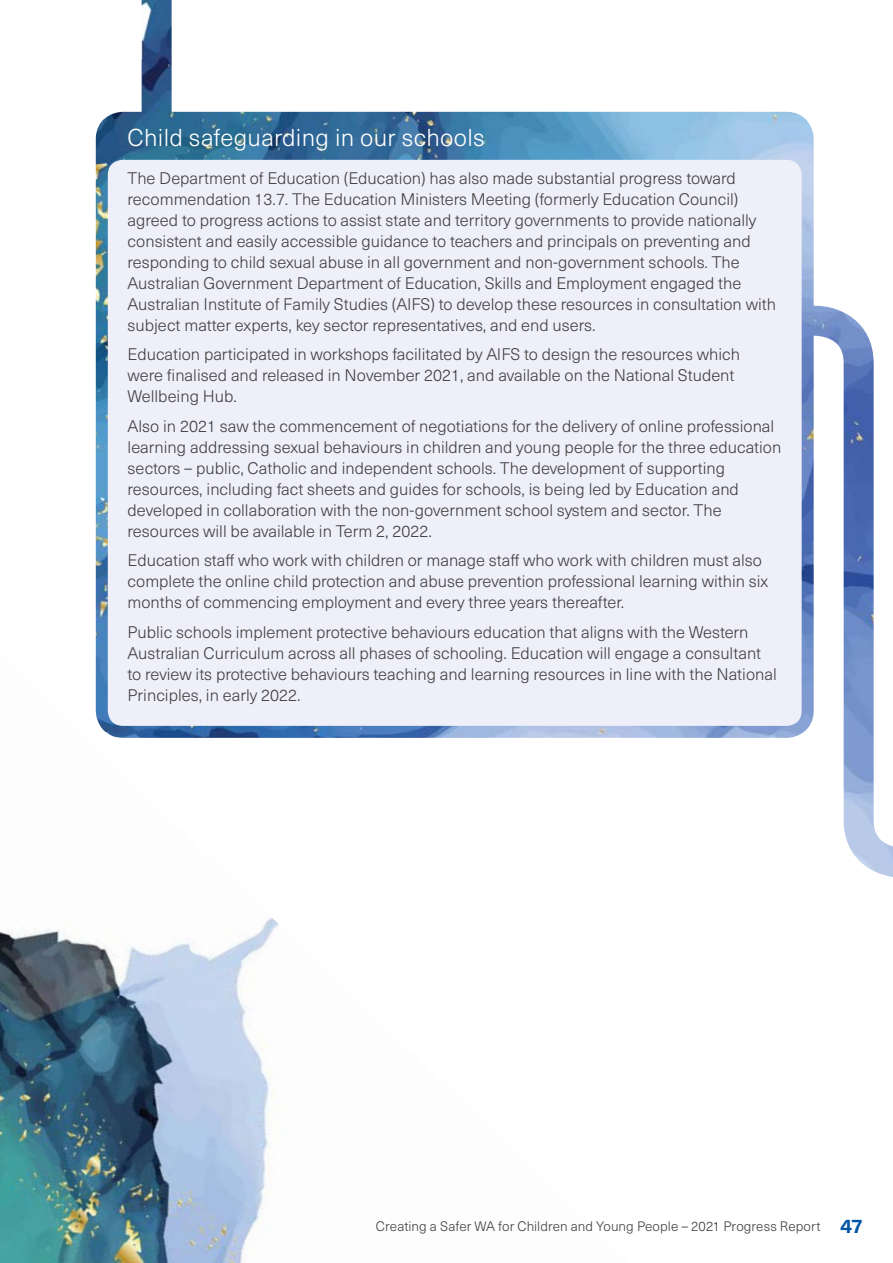
<style>
.page{position:relative;width:893px;height:1263px;background:#fff}
.page>*{position:absolute;margin:0;border:0;box-sizing:border-box;transform-origin:0 0}
.H3_Heading_-_White{font:300 24px "Neue Haas Unica W1 G";letter-spacing:.01em;color:#fff}
.Body_Text_-_11_14{font:300 16.5px/21px "Neue Haas Unica W1 G";color:#414042}
.t1{font:300 13.5px "Neue Haas Unica W1 G";letter-spacing:.005em;color:#414042}
.s1{font-weight:700;font-size:19.5px;color:#0054a6}
</style>
<div class="page">
<img style="left:0;top:655px;width:279px;height:608px">
<img style="left:142px;top:0;width:751px;height:877px">
<img style="left:96px;top:112px;width:718px;height:626px">
<p class="H3_Heading_-_White" style="left:128px;top:120px;width:359px">Child safeguarding in our schools</p>
<p class="Body_Text_-_11_14" style="left:128px;top:167px;width:650px">The Department of Education (Education) has also made substantial progress toward recommendation 13.7. The Education Ministers Meeting (formerly Education Council) agreed to progress actions to assist state and territory governments to provide nationally consistent and easily accessible guidance to teachers and principals on preventing and responding to child sexual abuse in all government and non-government schools. The Australian Government Department of Education, Skills and Employment engaged the Australian Institute of Family Studies (AIFS) to develop these resources in consultation with subject matter experts, key sector representatives, and end users.</p>
<p class="Body_Text_-_11_14" style="left:128px;top:343px;width:614px">Education participated in workshops facilitated by AIFS to design the resources which were finalised and released in November 2021, and available on the National Student<br>Wellbeing Hub.</p>
<p class="Body_Text_-_11_14" style="left:128px;top:415px;width:655px">Also in 2021 saw the commencement of negotiations for the delivery of online professional learning addressing sexual behaviours in children and young people for the three education sectors – public, Catholic and independent schools. The development of supporting resources, including fact sheets and guides for schools, is being led by Education and developed in collaboration with the non-government school system and sector. The resources will be available in Term 2, 2022.</p>
<p class="Body_Text_-_11_14" style="left:128px;top:549px;width:642px">Education staff who work with children or manage staff who work with children must also complete the online child protection and abuse prevention professional learning within six months of commencing employment and every three years thereafter.</p>
<p class="Body_Text_-_11_14" style="left:128px;top:621px;width:651px">Public schools implement protective behaviours education that aligns with the Western Australian Curriculum across all phases of schooling. Education will engage a consultant to review its protective behaviours teaching and learning resources in line with the National Principles, in early 2022.</p>
<p class="t1" style="left:376px;top:1216px;width:488px">Creating a Safer WA for Children and Young People – 2021 Progress Report <span class="s1">47</span></p>
</div>
